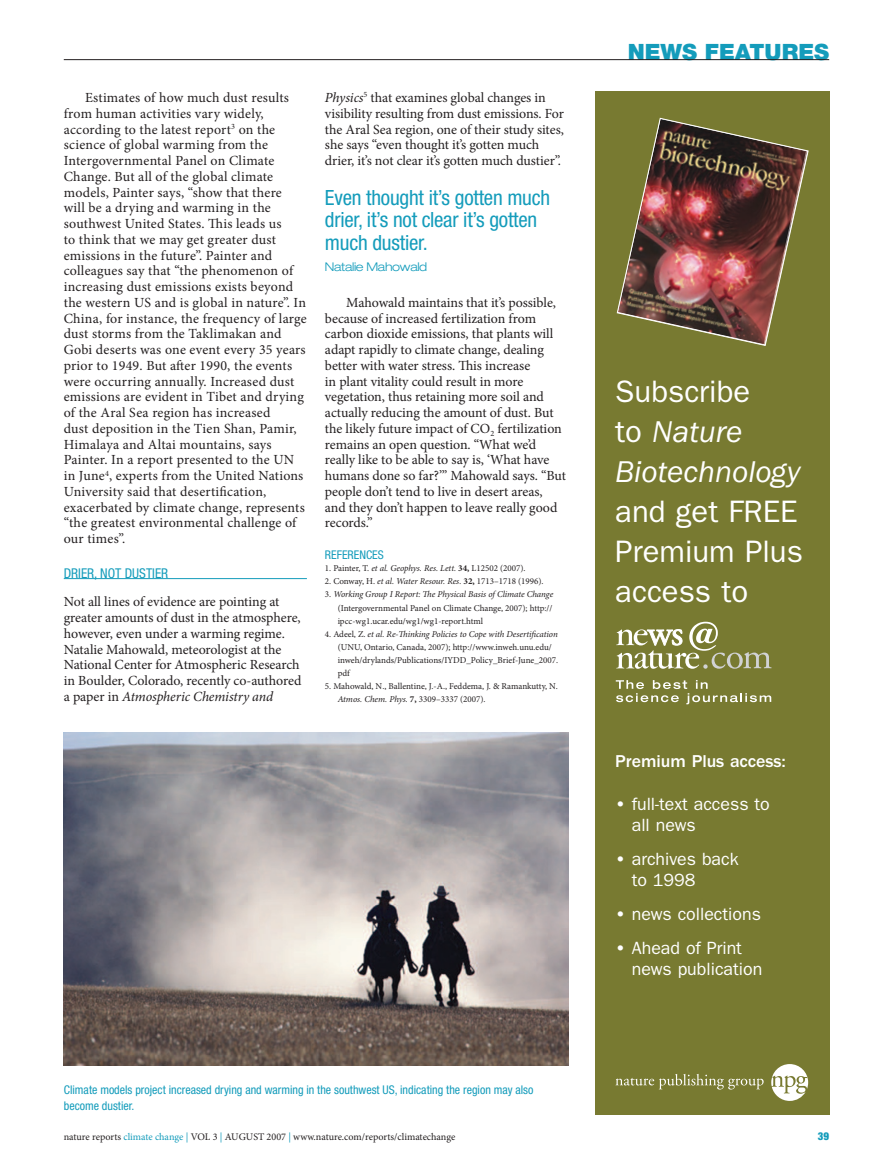
<style>
.page{position:relative;width:893px;height:1174px;background:#fff}
.page>*{position:absolute;margin:0;border:0;box-sizing:border-box;transform-origin:0 0}
.t1{font:italic 31.05px/40px "Franklin Gothic";color:#fff}
.t2{font:31.05px/40px "Franklin Gothic";color:#fff}
.t3{font:900 22.5px "Helvetica Neue";color:#149cbb}
.t4{font:condensed 21px/22.5px "Helvetica Neue";letter-spacing:-.01em;color:#149cbb}
.t5{font:17.7px/21.3px "Franklin Gothic";color:#fff}
.t6{font:500 17.7px "Franklin Gothic";color:#fff}
.t7{font:13.95px/15.8px "Minion Pro";letter-spacing:.005em;color:#231f20}
.t8{font:condensed 13.5px "Helvetica Neue";color:#149cbb}
.t9{font:condensed 12px/15.8px "Helvetica Neue";color:#149cbb}
.t10{font:300 expanded 12px "Helvetica Neue";letter-spacing:-.025em;color:#149cbb}
.t11{font:900 condensed 10.8px "Helvetica Neue";color:#149cbb}
.t12{font:10.2px "Minion Pro";letter-spacing:-.005em;color:#231f20}
.t13{font:9px/13px "Minion Pro";color:#231f20}
.s1{font-style:italic}
.s2{font-weight:700}
.s3{font-style:normal}
.s4{font-weight:600}
.s5{color:#149cbb}
</style>
<div class="page">
<hr style="left:64px;top:59px;width:765px;height:1px;background:#231f20">
<hr style="left:64px;top:578px;width:243px;height:1px;background:#149cbb">
<img style="left:64px;top:732px;width:504px;height:333px">
<svg style="left:595px;top:91px;width:234px;height:1023px;background:#797536"></svg>
<p class="t7" style="left:64px;top:91px;width:245px;text-indent:21px">Estimates of how much dust results from human activities vary widely, according to the latest report<sup>3</sup> on the science of global warming from the Intergovernmental Panel on Climate Change. But all of the global climate models, Painter says, “show that there<br>will be a drying and warming in the southwest United States. This leads us<br>to think that we may get greater dust emissions in the future”. Painter and colleagues say that “the phenomenon of increasing dust emissions exists beyond the western US and is global in nature”. In China, for instance, the frequency of large dust storms from the Taklimakan and Gobi deserts was one event every 35 years prior to 1949. But after 1990, the events were occurring annually. Increased dust emissions are evident in Tibet and drying of the Aral Sea region has increased<br>dust deposition in the Tien Shan, Pamir, Himalaya and Altai mountains, says Painter. In a report presented to the UN in June<sup>4</sup>, experts from the United Nations University said that desertification, exacerbated by climate change, represents “the greatest environmental challenge of our times”.</p>
<p class="t8" style="left:64px;top:568px;width:106px">DRIER, NOT DUSTIER</p>
<p class="t7" style="left:64px;top:595px;width:239px">Not all lines of evidence are pointing at greater amounts of dust in the atmosphere, however, even under a warming regime.<br>Natalie Mahowald, meteorologist at the National Center for Atmospheric Research in Boulder, Colorado, recently co-authored a paper in <span class="s1">Atmospheric Chemistry and</span></p>
<p class="t7" style="left:325px;top:91px;width:241px"><span class="s1">Physics</span><sup>5</sup> that examines global changes in visibility resulting from dust emissions. For the Aral Sea region, one of their study sites, she says “even thought it’s gotten much drier, it’s not clear it’s gotten much dustier”.</p>
<h3 class="t4" style="left:325px;top:188px;width:227px">Even thought it’s gotten much drier, it’s not clear it’s gotten much dustier.</h3>
<p class="t10" style="left:325px;top:262px;width:104px">Natalie Mahowald</p>
<p class="t7" style="left:325px;top:296px;width:243px;text-indent:21px">Mahowald maintains that it’s possible, because of increased fertilization from carbon dioxide emissions, that plants will adapt rapidly to climate change, dealing better with water stress. This increase<br>in plant vitality could result in more vegetation, thus retaining more soil and actually reducing the amount of dust. But the likely future impact of CO<sub>2</sub> fertilization remains an open question. “What we’d really like to be able to say is, ‘What have humans done so far?’” Mahowald says. “But people don’t tend to live in desert areas, and they don’t happen to leave really good records.”</p>
<p class="t9" style="left:325px;top:548px;width:60px">REFERENCES</p>
<p class="t13" style="left:325px;top:562px;width:202px">1. Painter, T. <span class="s1">et al. Geophys. Res. Lett.</span> <span class="s2">34,</span> L12502 (2007).</p>
<p class="t13" style="left:325px;top:576px;width:220px">2. Conway, H. <span class="s1">et al. Water Resour. Res.</span> <span class="s2">32,</span> 1713–1718 (1996).</p>
<p class="t13" style="left:338px;top:589px;width:217px;text-align:justify;text-indent:-13px">3. <span class="s1">Working Group I Report: The Physical Basis of Climate Change </span>(Intergovernmental Panel on Climate Change, 2007); http:// ipcc-wg1.ucar.edu/wg1/wg1-report.html</p>
<p class="t13" style="left:338px;top:628px;width:222px;text-indent:-13px">4. Adeel, Z. <span class="s1">et al. Re-Thinking Policies to Cope with Desertification </span>(UNU, Ontario, Canada, 2007); http://www.inweh.unu.edu/ inweh/drylands/Publications/IYDD_Policy_Brief-June_2007. pdf</p>
<p class="t13" style="left:338px;top:680px;width:222px;text-indent:-13px">5. Mahowald, N., Ballentine, J.-A., Feddema, J. &amp; Ramankutty, N.<br><span class="s1">Atmos. Chem. Phys.</span> <span class="s2">7,</span> 3309–3337 (2007).</p>
<p class="t9" style="left:64px;top:1082px;width:471px">Climate models project increased drying and warming in the southwest US, indicating the region may also become dustier.</p>
<h2 class="t3" style="left:628px;top:44px;width:203px">NEWS FEATURES</h2>
<h1 class="t1" style="left:615px;top:374px;width:187px"><span class="s3">Subscribe<br>to</span> Nature<br>Biotechnology</h1>
<h1 class="t2" style="left:615px;top:494px;width:189px">and get FREE<br>Premium Plus access to</h1>
<p class="t6" style="left:615px;top:754px;width:172px">Premium Plus access:</p>
<p class="t5" style="left:632px;top:794px;width:139px;text-indent:-16px"><span class="s4">•</span> full-text access to all news</p>
<p class="t5" style="left:632px;top:849px;width:108px;text-indent:-16px"><span class="s4">•</span> archives back to 1998</p>
<p class="t5" style="left:615px;top:905px;width:147px"><span class="s4">•</span> news collections</p>
<p class="t5" style="left:632px;top:938px;width:132px;text-indent:-16px"><span class="s4">•</span> Ahead of Print news publication</p>
<p class="t12" style="left:64px;top:1133px;width:393px">nature reports <span class="s5">climate change |</span> VOL 3 <span class="s5">|</span> AUGUST 2007 <span class="s5">|</span> www.nature.com/reports/climatechange</p>
<p class="t11" style="left:818px;top:1132px;width:13px">39</p>
</div>
